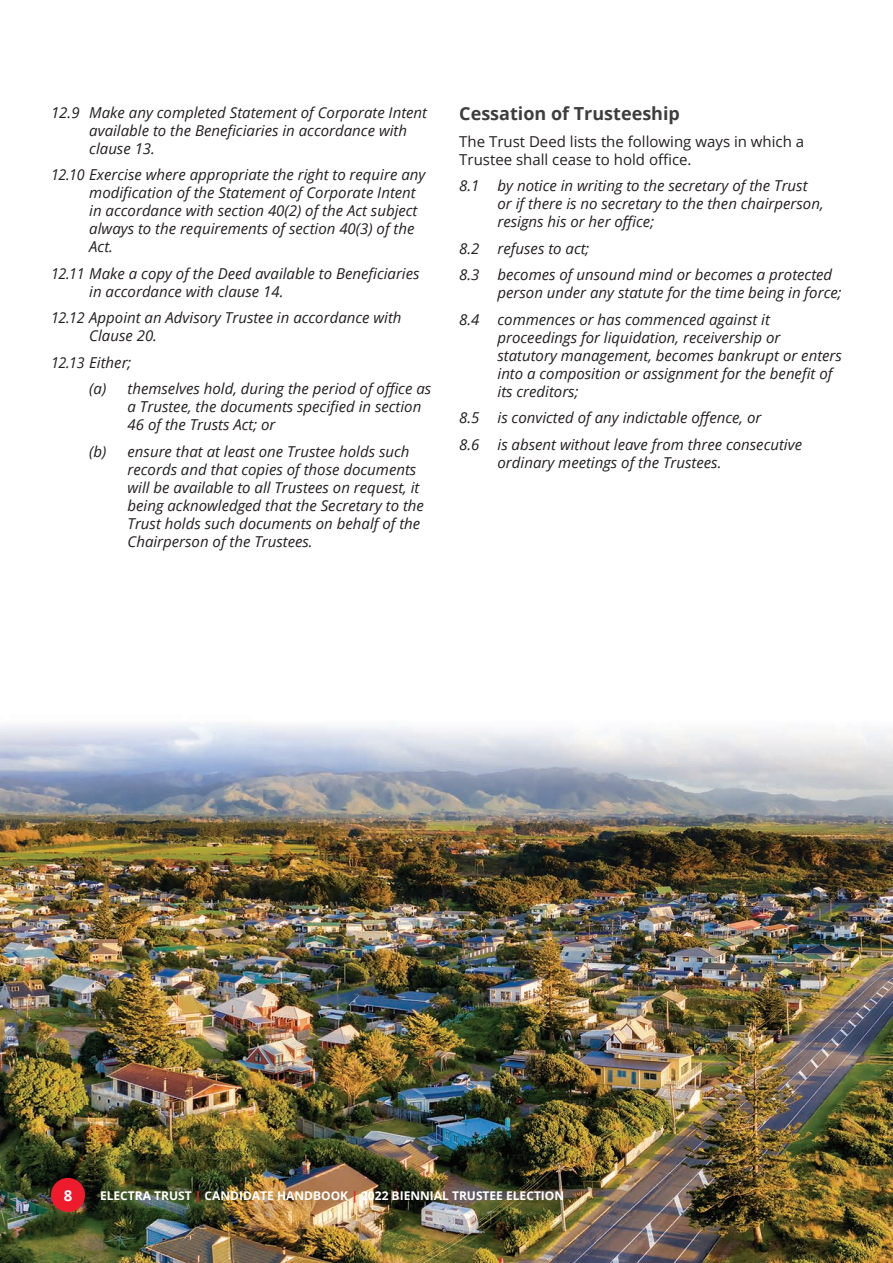
<style>
.page{position:relative;width:893px;height:1263px;background:#fff}
.page>*{position:absolute;margin:0;border:0;box-sizing:border-box;transform-origin:0 0}
.sub{font:700 18px "Open Sans";color:#3e3e3f}
.t1{font:italic 15px/18px "Open Sans";color:#231f20}
.t2{font:italic 15px/18px "Open Sans";color:#231f20;scale:.95 1}
.t3{font:15px/18px "Open Sans";color:#231f20}
.t4{font:700 15px "Open Sans";color:#fff}
.t5{font:700 12px "Open Sans";color:#fff}
.s1{color:#ee1b2c}
</style>
<div class="page">
<img style="left:0;top:723px;width:893px;height:540px">
<div style="left:51px;top:1178px;width:34px;height:34px;background:#ee1b2c;border-radius:50%"></div>
<p class="t1" style="left:89px;top:103px;width:339px;text-indent:-38px">12.9 Make any completed Statement of Corporate Intent available to the Beneficiaries in accordance with clause 13.</p>
<p class="t2" style="left:89px;top:165px;width:355px;text-indent:-38px">12.10 Exercise where appropriate the right to require any modification of the Statement of Corporate Intent in accordance with section 40(2) of the Act subject always to the requirements of section 40(3) of the Act.</p>
<p class="t2" style="left:89px;top:264px;width:349px;text-indent:-38px">12.11 Make a copy of the Deed available to Beneficiaries in accordance with clause 14.</p>
<p class="t2" style="left:89px;top:308px;width:330px;text-indent:-38px">12.12 Appoint an Advisory Trustee in accordance with<br>Clause 20.</p>
<p class="t2" style="left:51px;top:353px;width:86px">12.13 Either;</p>
<p class="t1" style="left:128px;top:379px;width:305px;text-indent:-38px">(a) themselves hold, during the period of office as a Trustee, the documents specified in section<br>46 of the Trusts Act; or</p>
<p class="t1" style="left:128px;top:442px;width:298px;text-indent:-38px">(b) ensure that at least one Trustee holds such records and that copies of those documents will be available to all Trustees on request, it being acknowledged that the Secretary to the Trust holds such documents on behalf of the Chairperson of the Trustees.</p>
<p class="sub" style="left:459px;top:101px;width:222px">Cessation of Trusteeship</p>
<p class="t3" style="left:459px;top:132px;width:346px">The Trust Deed lists the following ways in which a<br>Trustee shall cease to hold office.</p>
<p class="t1" style="left:497px;top:176px;width:328px;text-indent:-38px">8.1 by notice in writing to the secretary of the Trust or if there is no secretary to the then chairperson, resigns his or her office;</p>
<p class="t1" style="left:459px;top:239px;width:132px">8.2 refuses to act;</p>
<p class="t1" style="left:497px;top:265px;width:346px;text-indent:-38px">8.3 becomes of unsound mind or becomes a protected person under any statute for the time being in force;</p>
<p class="t1" style="left:497px;top:310px;width:346px;text-indent:-38px">8.4 commences or has commenced against it proceedings for liquidation, receivership or statutory management, becomes bankrupt or enters into a composition or assignment for the benefit of its creditors;</p>
<p class="t1" style="left:459px;top:408px;width:304px">8.5 is convicted of any indictable offence, or</p>
<p class="t1" style="left:497px;top:435px;width:306px;text-indent:-38px">8.6 is absent without leave from three consecutive ordinary meetings of the Trustees.</p>
<p class="t4" style="left:64px;top:1185px;width:10px">8</p>
<p class="t5" style="left:100px;top:1187px;width:466px">ELECTRA TRUST <span class="s1">|</span> CANDIDATE HANDBOOK <span class="s1">|</span> 2022 BIENNIAL TRUSTEE ELECTION</p>
</div>
